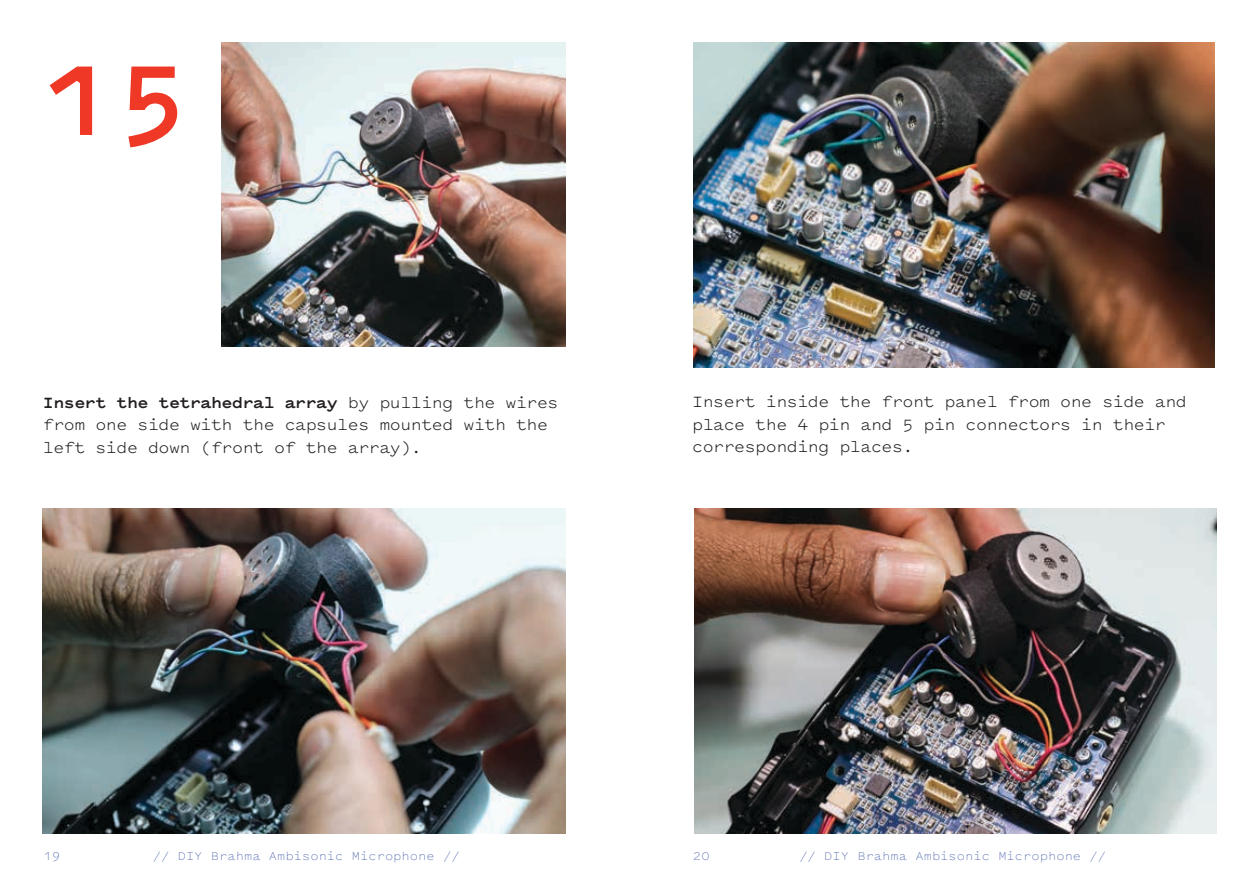
<style>
.page{position:relative;width:1259px;height:893px;background:#fff}
.page>*{position:absolute;margin:0;border:0;box-sizing:border-box;transform-origin:0 0}
.t1{font:700 120px "Pitch Sans";color:#ef3825}
.t2{font:18px/22.5px "Pitch Sans";letter-spacing:-.03em;color:#231f20}
.t3{font:300 13.5px "Pitch Sans";color:#3954a5}
.s1{font-weight:700}
</style>
<div class="page">
<img style="left:221px;top:43px;width:345px;height:303px">
<img style="left:43px;top:509px;width:523px;height:324px">
<img style="left:693px;top:43px;width:521px;height:324px">
<img style="left:694px;top:509px;width:522px;height:324px">
<h1 class="t1" style="left:43px;top:19px;width:149px">15</h1>
<p class="t2" style="left:43px;top:390px;width:517px"><span class="s1">Insert the tetrahedral array</span> by pulling the wires from one side with the capsules mounted with the left side down (front of the array).</p>
<p class="t2" style="left:692px;top:390px;width:496px">Insert inside the front panel from one side and place the 4 pin and 5 pin connectors in their corresponding places.</p>
<p class="t3" style="left:153px;top:847px;width:308px">// DIY Brahma Ambisonic Microphone //</p>
<p class="t3" style="left:799px;top:847px;width:308px">// DIY Brahma Ambisonic Microphone //</p>
<p class="t3" style="left:44px;top:847px;width:18px">19</p>
<p class="t3" style="left:693px;top:847px;width:18px">20</p>
</div>
